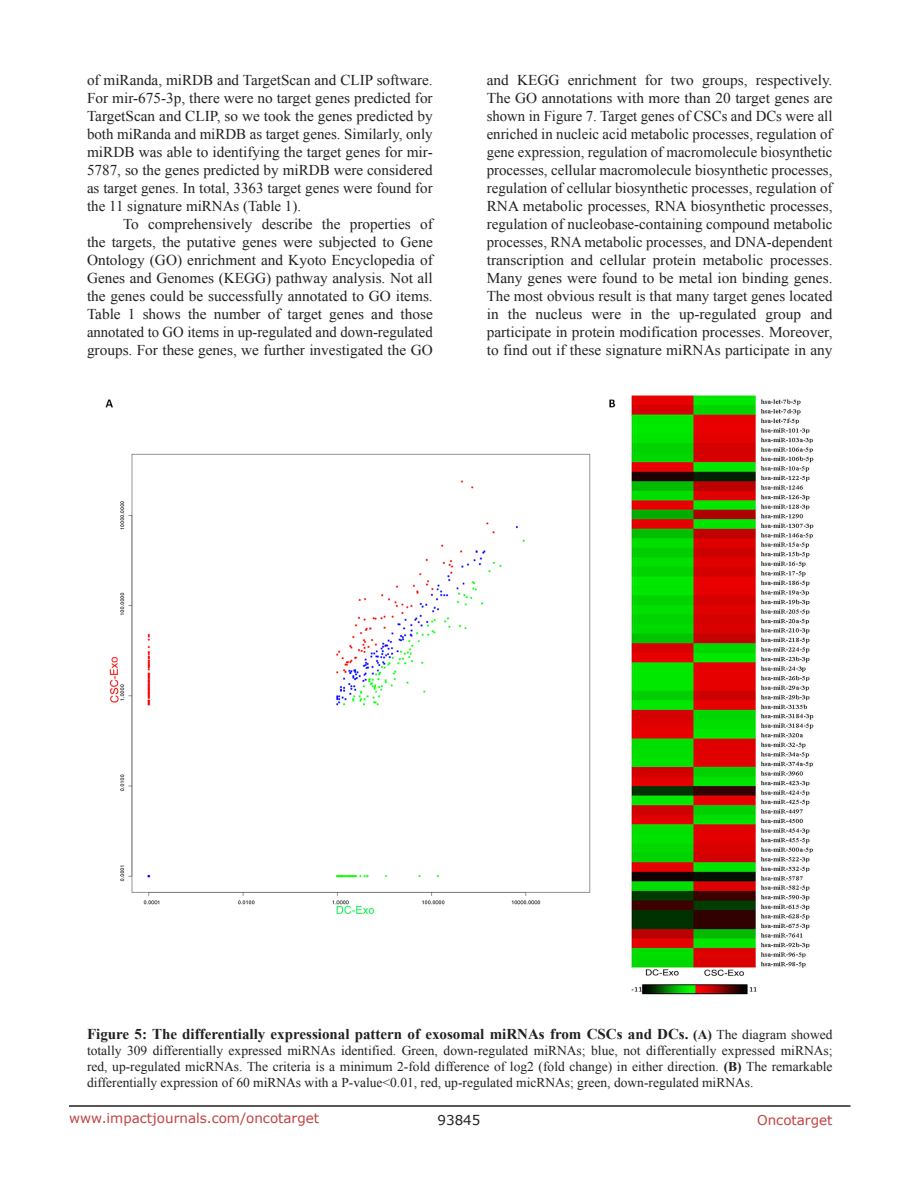
<style>
.page{position:relative;width:918px;height:1188px;background:#fff}
.page>*{position:absolute;margin:0;border:0;box-sizing:border-box;transform-origin:0 0}
.BodyText{font:15px/18px "Times New Roman";color:#231f20;text-align:justify}
.figuretext{font:700 15px "Times New Roman";color:#231f20}
.figuretext-2{font:13.5px/16.2px "Times New Roman";color:#231f20;text-align:justify}
.t1{font:13.5px "Verdana";color:#c24141}
.t2{font:13.5px "Verdana";color:#231f20}
.s1{font-size:13.5px}
.s2{font-weight:400;font-size:13.5px}
.s3{font-weight:700}
</style>
<div class="page">
<hr style="left:69px;top:1105px;width:781px;height:2px;background:#231f20">
<img style="left:105px;top:395px;width:709px;height:602px">
<p class="BodyText" style="left:87px;top:71px;width:347px">of miRanda, miRDB and TargetScan and CLIP software.<br>For mir-675-3p, there were no target genes predicted for TargetScan and CLIP, so we took the genes predicted by both miRanda and miRDB as target genes. Similarly, only miRDB was able to identifying the target genes for mir-5787, so the genes predicted by miRDB were considered as target genes. In total, 3363 target genes were found for the 11 signature miRNAs (Table 1).</p>
<p class="BodyText" style="left:87px;top:215px;width:347px;text-indent:36px">To comprehensively describe the properties of the targets, the putative genes were subjected to Gene Ontology (GO) enrichment and Kyoto Encyclopedia of Genes and Genomes (KEGG) pathway analysis. Not all the genes could be successfully annotated to GO items.<br>Table 1 shows the number of target genes and those annotated to GO items in up-regulated and down-regulated groups. For these genes, we further investigated the GO</p>
<p class="BodyText" style="left:487px;top:71px;width:347px">and KEGG enrichment for two groups, respectively.<br>The GO annotations with more than 20 target genes are shown in Figure 7. Target genes of CSCs and DCs were all enriched in nucleic acid metabolic processes, regulation of gene expression, regulation of macromolecule biosynthetic processes, cellular macromolecule biosynthetic processes, regulation of cellular biosynthetic processes, regulation of RNA metabolic processes, RNA biosynthetic processes, regulation of nucleobase-containing compound metabolic processes, RNA metabolic processes, and DNA-dependent transcription and cellular protein metabolic processes.<br>Many genes were found to be metal ion binding genes.<br>The most obvious result is that many target genes located in the nucleus were in the up-regulated group and participate in protein modification processes. Moreover, to find out if these signature miRNAs participate in any</p>
<p class="figuretext" style="left:87px;top:1023px;width:747px">Figure 5: The differentially expressional pattern of exosomal miRNAs from CSCs and DCs. <span class="s1">(A)</span> <span class="s2">The diagram showed</span></p>
<p class="figuretext-2" style="left:87px;top:1042px;width:747px">totally 309 differentially expressed miRNAs identified. Green, down-regulated miRNAs; blue, not differentially expressed miRNAs; red, up-regulated micRNAs. The criteria is a minimum 2-fold difference of log2 (fold change) in either direction. <span class="s3">(B)</span> The remarkable differentially expression of 60 miRNAs with a P-value&lt;0.01, red, up-regulated micRNAs; green, down-regulated miRNAs.</p>
<p class="t1" style="left:69px;top:1109px;width:252px">www.impactjournals.com/oncotarget</p>
<p class="t2" style="left:438px;top:1111px;width:44px">93845</p>
<p class="t1" style="left:757px;top:1111px;width:77px">Oncotarget</p>
</div>
